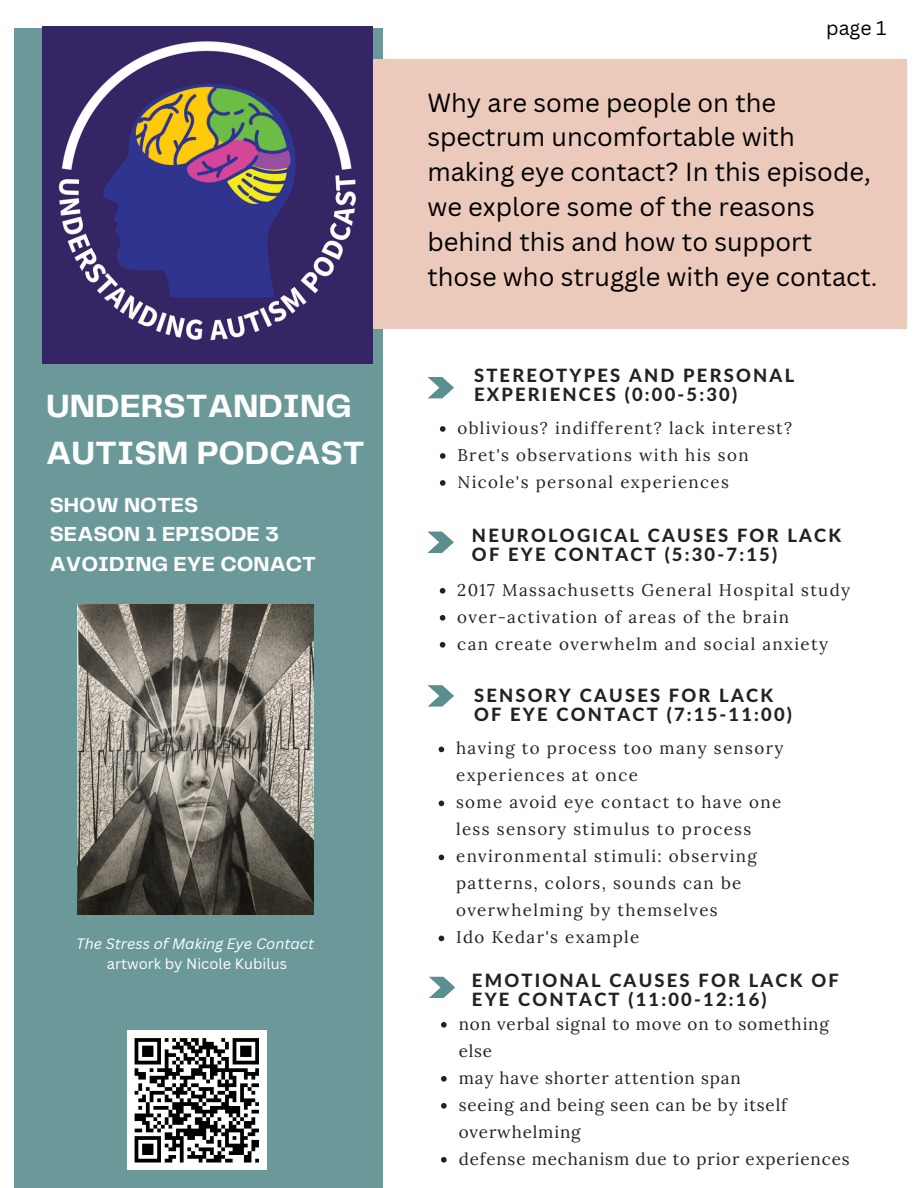
<style>
.page{position:relative;width:918px;height:1188px;background:#fff}
.page>*{position:absolute;margin:0;border:0;box-sizing:border-box;transform-origin:0 0}
.t1{font:700 33.45px/46.5px "Telegraf";color:#fff}
.t2{font:25.5px/34.8px "Canva Sans";color:#000}
.t3{font:700 21.15px/29.7px "Telegraf";color:#fff}
.t4{font:19.5px "Canva Sans";color:#000}
.t5{font:800 18.3px/19px "Lato Latin";letter-spacing:.12em;color:#222}
.t6{font:16.95px/27px "Lora";letter-spacing:.08em;color:#222}
.t7{font:16.95px/27px "Lora";letter-spacing:.05em;color:#222}
.t8{font:italic 14.7px "Canva Sans";color:#fff}
.t9{font:14.7px "Canva Sans";color:#fff}
</style>
<div class="page">
<div style="left:14px;top:28px;width:368px;height:1160px;background:#6b9999"></div>
<div style="left:42px;top:59px;width:864px;height:270px;background:#ebc9bb"></div>
<svg style="left:428px;top:377px;width:26px;height:21px"></svg>
<svg style="left:427px;top:532px;width:27px;height:21px"></svg>
<svg style="left:428px;top:685px;width:26px;height:22px"></svg>
<svg style="left:429px;top:977px;width:26px;height:21px"></svg>
<img style="left:42px;top:27px;width:331px;height:336px">
<img style="left:77px;top:604px;width:237px;height:311px">
<svg style="left:441px;top:1022px;width:6px;height:6px"></svg>
<svg style="left:441px;top:1076px;width:6px;height:6px"></svg>
<svg style="left:441px;top:1103px;width:6px;height:6px"></svg>
<svg style="left:441px;top:1157px;width:6px;height:6px"></svg>
<svg style="left:440px;top:426px;width:6px;height:6px"></svg>
<svg style="left:440px;top:453px;width:6px;height:6px"></svg>
<svg style="left:440px;top:480px;width:6px;height:6px"></svg>
<svg style="left:440px;top:588px;width:5px;height:6px"></svg>
<svg style="left:440px;top:615px;width:5px;height:6px"></svg>
<svg style="left:440px;top:642px;width:5px;height:6px"></svg>
<svg style="left:439px;top:747px;width:5px;height:5px"></svg>
<svg style="left:439px;top:801px;width:5px;height:5px"></svg>
<svg style="left:439px;top:855px;width:5px;height:5px"></svg>
<svg style="left:439px;top:936px;width:5px;height:5px"></svg>
<div style="left:127px;top:1031px;width:140px;height:139px;background:#fff"></div>
<svg style="left:134px;top:1038px;width:125px;height:125px"></svg>
<h1 class="t1" style="left:46px;top:384px;width:320px">UNDERSTANDING<br>AUTISM PODCAST</h1>
<p class="t3" style="left:50px;top:491px;width:268px">SHOW NOTES<br>SEASON 1 EPISODE 3<br>AVOIDING EYE CONACT</p>
<p class="t8" style="left:76px;top:933px;width:239px">The Stress of Making Eye Contact</p>
<p class="t9" style="left:107px;top:953px;width:182px">artwork by Nicole Kubilus</p>
<p class="t4" style="left:826px;top:14px;width:62px">page 1</p>
<h2 class="t2" style="left:427px;top:84px;width:452px">Why are some people on the spectrum uncomfortable with making eye contact? In this episode, we explore some of the reasons behind this and how to support those who struggle with eye contact.</h2>
<p class="t5" style="left:474px;top:367px;width:322px">STEREOTYPES AND PERSONAL<br>EXPERIENCES (0:00-5:30)</p>
<p class="t6" style="left:457px;top:414px;width:336px">oblivious? indifferent? lack interest?<br>Bret's observations with his son<br>Nicole's personal experiences</p>
<p class="t5" style="left:472px;top:527px;width:371px">NEUROLOGICAL CAUSES FOR LACK<br>OF EYE CONTACT (5:30-7:15)</p>
<p class="t6" style="left:457px;top:576px;width:394px">2017 Massachusetts General Hospital study over-activation of areas of the brain<br>can create overwhelm and social anxiety</p>
<p class="t5" style="left:474px;top:687px;width:319px">SENSORY CAUSES FOR LACK<br>OF EYE CONTACT (7:15-11:00)</p>
<p class="t6" style="left:456px;top:735px;width:329px">having to process too many sensory experiences at once<br>some avoid eye contact to have one less sensory stimulus to process environmental stimuli: observing patterns, colors, sounds can be overwhelming by themselves<br>Ido Kedar's example</p>
<p class="t5" style="left:472px;top:972px;width:368px">EMOTIONAL CAUSES FOR LACK OF<br>EYE CONTACT (11:00-12:16)</p>
<p class="t7" style="left:459px;top:1010px;width:392px">non verbal signal to move on to something else<br>may have shorter attention span<br>seeing and being seen can be by itself overwhelming<br>defense mechanism due to prior experiences</p>
</div>
